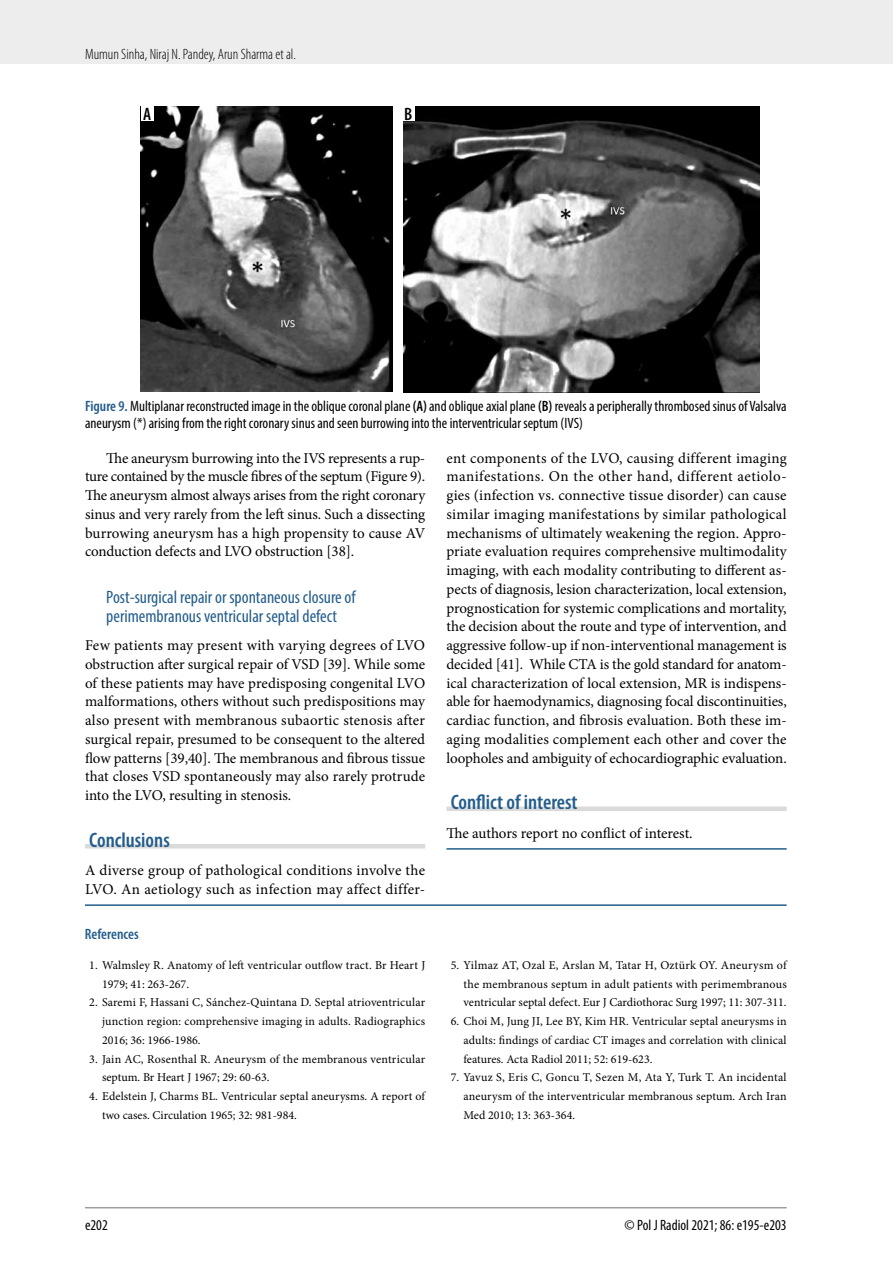
<style>
.page{position:relative;width:893px;height:1263px;background:#fff}
.page>*{position:absolute;margin:0;border:0;box-sizing:border-box;transform-origin:0 0}
.t1{font:600 condensed 21px "Myriad Pro";color:#245d8c}
.t2{font:condensed 18px/18.8px "Myriad Pro";color:#245d8c}
.t3{font:600 condensed 18px "Myriad Pro";color:#000}
.t4{font:15px/18.8px "Minion Pro";color:#000;text-align:justify}
.t5{font:condensed 15px/16.5px "Myriad Pro";color:#000}
.t6{font:15px/18.8px "Minion Pro";letter-spacing:.02em;color:#000}
.t7{font:300 condensed 15px "Myriad Pro";color:#000}
.t8{font:600 condensed 15px "Myriad Pro";color:#245d8c}
.t9{font:12px/18.8px "Minion Pro";letter-spacing:.005em;color:#000;text-align:justify}
.s1{font-weight:600;color:#245d8c}
.s2{font-weight:600}
</style>
<div class="page">
<div style="left:0;top:0;width:893px;height:64px;background:#ededed"></div>
<hr style="left:85px;top:1207px;width:702px;height:1px;background:#9d9d9c">
<hr style="left:85px;top:844px;width:340px;height:4px;background:#dadada">
<div style="left:446px;top:806px;width:341px;height:5px;background:#dadada"></div>
<hr style="left:446px;top:848px;width:341px;height:2px;background:#245d8c">
<hr style="left:85px;top:904px;width:702px;height:2px;background:#245d8c">
<img style="left:141px;top:106px;width:252px;height:286px">
<img style="left:403px;top:106px;width:356px;height:287px">
<div style="left:141px;top:105px;width:13px;height:15px;background:#fff"></div>
<div style="left:402px;top:105px;width:13px;height:15px;background:#fff"></div>
<p class="t7" style="left:85px;top:45px;width:212px">Mumun Sinha, Niraj N. Pandey, Arun Sharma et al.</p>
<p class="t3" style="left:143px;top:103px;width:10px">A</p>
<p class="t3" style="left:404px;top:103px;width:10px">B</p>
<p class="t5" style="left:85px;top:398px;width:703px"><span class="s1">Figure 9.</span> Multiplanar reconstructed image in the oblique coronal plane <span class="s2">(A)</span> and oblique axial plane <span class="s2">(B)</span> reveals a peripherally thrombosed sinus of Valsalva aneurysm (*) arising from the right coronary sinus and seen burrowing into the interventricular septum (IVS)</p>
<p class="t4" style="left:85px;top:448px;width:342px;text-indent:21px">The aneurysm burrowing into the IVS represents a rup&shy;ture contained by the muscle fibres of the septum (Figure 9).<br>The aneurysm almost always arises from the right coronary sinus and very rarely from the left sinus. Such a dissecting burrowing aneurysm has a high propensity to cause AV conduction defects and LVO obstruction [38].</p>
<p class="t2" style="left:106px;top:587px;width:251px">Post-surgical repair or spontaneous closure of perimembranous ventricular septal defect</p>
<p class="t4" style="left:85px;top:636px;width:342px">Few patients may present with varying degrees of LVO obstruction after surgical repair of VSD [39]. While some of these patients may have predisposing congenital LVO malformations, others without such predispositions may also present with membranous subaortic stenosis after surgical repair, presumed to be consequent to the altered flow patterns [39,40]. The membranous and fibrous tissue that closes VSD spontaneously may also rarely protrude into the LVO, resulting in stenosis.</p>
<h1 class="t1" style="left:89px;top:827px;width:82px">Conclusions</h1>
<p class="t6" style="left:85px;top:861px;width:342px">A diverse group of pathological conditions involve the<br>LVO. An aetiology such as infection may affect differ-</p>
<p class="t8" style="left:85px;top:925px;width:55px">References</p>
<p class="t9" style="left:102px;top:956px;width:325px;text-indent:-13px">1. Walmsley R. Anatomy of left ventricular outflow tract. Br Heart J<br>1979; 41: 263-267.</p>
<p class="t9" style="left:102px;top:993px;width:325px;text-indent:-13px">2. Saremi F, Hassani C, Sánchez-Quintana D. Septal atrioventricular junction region: comprehensive imaging in adults. Radiographics 2016; 36: 1966-1986.</p>
<p class="t9" style="left:102px;top:1049px;width:325px;text-indent:-13px">3. Jain AC, Rosenthal R. Aneurysm of the membranous ventricular septum. Br Heart J 1967; 29: 60-63.</p>
<p class="t9" style="left:102px;top:1087px;width:325px;text-indent:-13px">4. Edelstein J, Charms BL. Ventricular septal aneurysms. A report of two cases. Circulation 1965; 32: 981-984.</p>
<p class="t4" style="left:446px;top:448px;width:342px">ent components of the LVO, causing different imaging manifestations. On the other hand, different aetiolo&shy;gies (infection vs. connective tissue disorder) can cause similar imaging manifestations by similar pathological mechanisms of ultimately weakening the region. Appro&shy;priate evaluation requires comprehensive multimodality imaging, with each modality contributing to different as&shy;pects of diagnosis, lesion characterization, local extension, prognostication for systemic complications and mortality, the decision about the route and type of intervention, and aggressive follow-up if non-interventional management is decided [41]. While CTA is the gold standard for anatom&shy;ical characterization of local extension, MR is indispens&shy;able for haemodynamics, diagnosing focal discontinuities, cardiac function, and fibrosis evaluation. Both these im&shy;aging modalities complement each other and cover the loopholes and ambiguity of echocardiographic evaluation.</p>
<h1 class="t1" style="left:451px;top:789px;width:128px">Conflict of interest</h1>
<p class="t4" style="left:446px;top:823px;width:248px">The authors report no conflict of interest.</p>
<p class="t9" style="left:463px;top:956px;width:325px;text-indent:-13px">5. Yilmaz AT, Ozal E, Arslan M, Tatar H, Oztürk OY. Aneurysm of the membranous septum in adult patients with perimembranous ventricular septal defect. Eur J Cardiothorac Surg 1997; 11: 307-311.</p>
<p class="t9" style="left:463px;top:1012px;width:325px;text-indent:-13px">6. Choi M, Jung JI, Lee BY, Kim HR. Ventricular septal aneurysms in adults: findings of cardiac CT images and correlation with clinical features. Acta Radiol 2011; 52: 619-623.</p>
<p class="t9" style="left:463px;top:1068px;width:325px;text-indent:-13px">7. Yavuz S, Eris C, Goncu T, Sezen M, Ata Y, Turk T. An incidental aneurysm of the interventricular membranous septum. Arch Iran Med 2010; 13: 363-364.</p>
<p class="t5" style="left:85px;top:1216px;width:24px">e202</p>
<p class="t5" style="left:625px;top:1216px;width:164px">© Pol J Radiol 2021; 86: e195-e203</p>
</div>
